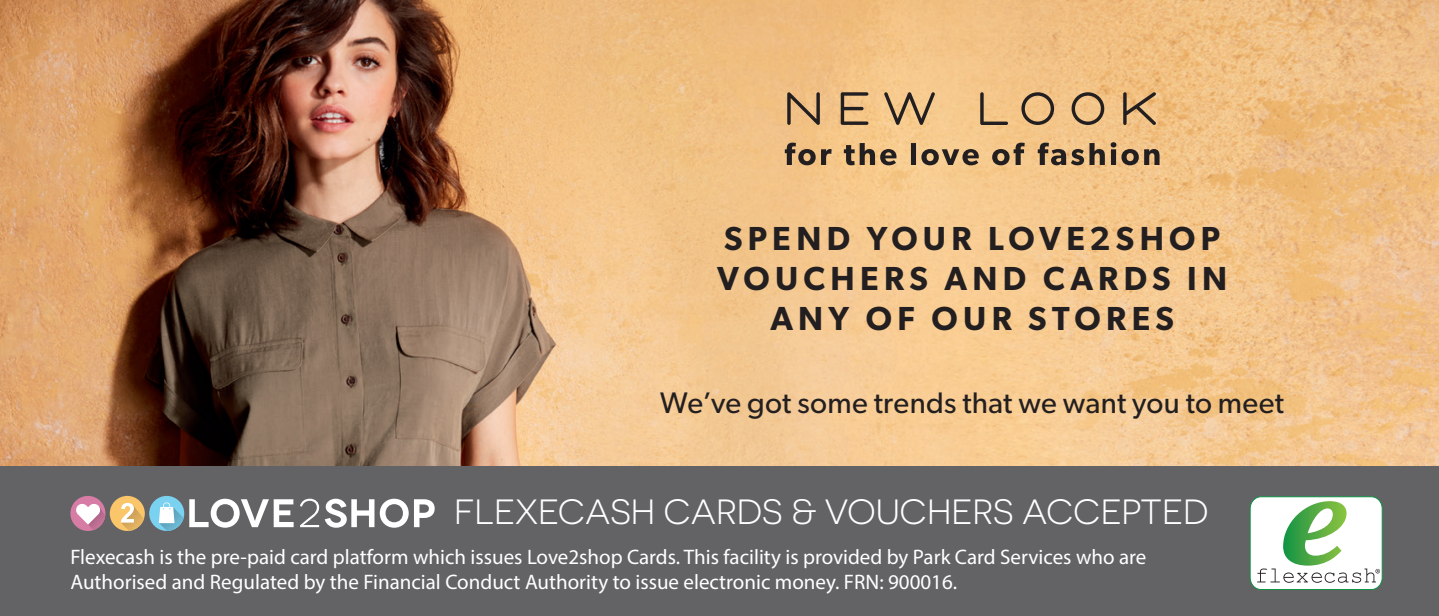
<style>
.page{position:relative;width:1439px;height:616px;background:#fff}
.page>*{position:absolute;margin:0;border:0;box-sizing:border-box;transform-origin:0 0}
.t1{font:35px "Novecentosanswide";color:#fff}
.t2{font:600 33.25px/39.9px "Gibson";letter-spacing:.16em;color:#231f20;text-align:center}
.t3{font:29.75px "Gibson";letter-spacing:.01em;color:#231f20}
.t4{font:21px/25.2px "Myriad Pro";color:#fff}
</style>
<div class="page">
<img style="left:0;top:0;width:1439px;height:466px">
<svg style="left:785px;top:92px;width:374px;height:73px;background:#cba574"></svg>
<div style="left:0;top:466px;width:1439px;height:149px;background:#636366"></div>
<svg style="left:189px;top:498px;width:105px;height:29px"></svg>
<svg style="left:300px;top:498px;width:19px;height:28px"></svg>
<svg style="left:325px;top:498px;width:49px;height:29px"></svg>
<svg style="left:380px;top:498px;width:55px;height:29px"></svg>
<svg style="left:70px;top:495px;width:35px;height:35px"></svg>
<img style="left:104px;top:507px;width:1px;height:13px">
<svg style="left:75px;top:503px;width:29px;height:26px"></svg>
<div style="left:110px;top:495px;width:35px;height:35px;background:#fbc56a;border-radius:50%"></div>
<img style="left:121px;top:505px;width:23px;height:25px">
<svg style="left:121px;top:503px;width:13px;height:19px"></svg>
<div style="left:149px;top:495px;width:35px;height:35px;background:#7ad2f0;border-radius:50%"></div>
<img style="left:159px;top:507px;width:25px;height:23px">
<svg style="left:159px;top:502px;width:15px;height:20px"></svg>
<div style="left:1250px;top:496px;width:132px;height:93px;background:#fff;border-radius:11px"></div>
<div style="left:1249px;top:496px;width:133px;height:93px;border:1px solid #0d9344;border-radius:11px"></div>
<svg style="left:1257px;top:500px;width:123px;height:82px"></svg>
<p class="t2" style="left:717px;top:217px;width:511px">SPEND YOUR LOVE2SHOP<br>VOUCHERS AND CARDS IN<br>ANY OF OUR STORES</p>
<p class="t3" style="left:660px;top:384px;width:625px">We’ve got some trends that we want you to meet</p>
<p class="t1" style="left:454px;top:491px;width:755px">FLEXECASH CARDS &amp; VOUCHERS ACCEPTED</p>
<p class="t4" style="left:70px;top:543px;width:1077px">Flexecash is the pre-paid card platform which issues Love2shop Cards. This facility is provided by Park Card Services who are<br>Authorised and Regulated by the Financial Conduct Authority to issue electronic money. FRN: 900016.</p>
</div>
